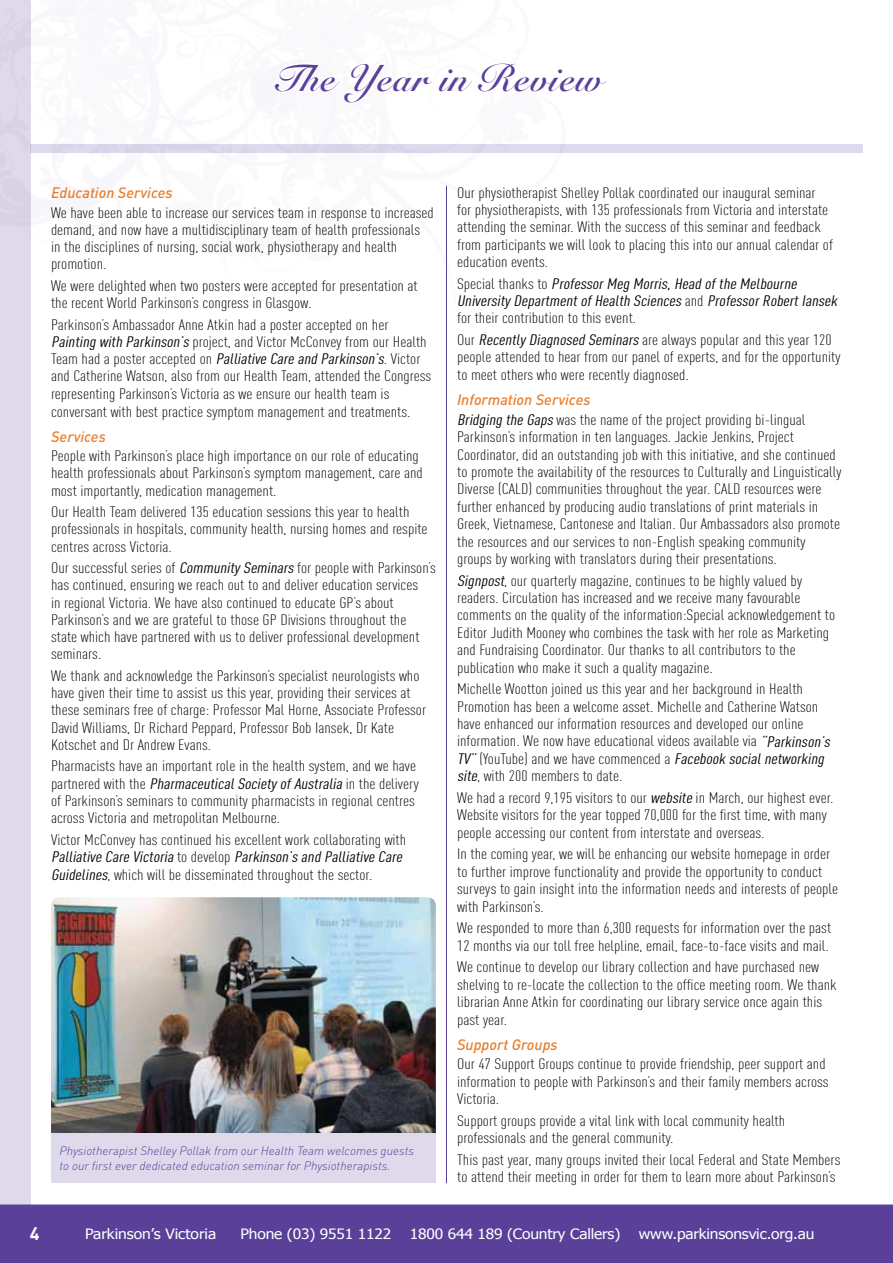
<style>
.page{position:relative;width:893px;height:1263px;background:#fff}
.page>*{position:absolute;margin:0;border:0;box-sizing:border-box;transform-origin:0 0}
.t1{font:700 39px "Snell BT";color:#5a4099}
.t2{font:700 19.5px "DIN";color:#fff}
.t3{font:300 15px/17.4px "DIN Cond";color:#000;scale:1.2 1}
.t4{font:italic 15px/17.2px "DIN Cond";color:#000;scale:1.2 1}
.t5{font:italic 500 15px "DIN";color:#e77e2d}
.t6{font:14.25px "Tahoma";letter-spacing:-.01em;color:#fff;scale:1.09 1}
.t7{font:italic 300 12px/15px "DIN";color:#5a4099}
.s1{font-weight:400;font-style:italic}
.s2{font-weight:300;font-style:normal}
</style>
<div class="page">
<div style="left:0;top:1204px;width:893px;height:59px;background:#5a4099"></div>
<div style="left:0;top:0;width:30px;height:1205px;background:#ded9eb"></div>
<hr style="left:446px;top:186px;width:1px;height:997px;background:#5a4099">
<img style="left:51px;top:897px;width:385px;height:236px">
<div style="left:51px;top:1133px;width:385px;height:50px;background:#ded9eb"></div>
<div style="left:30px;top:144px;width:832px;height:8px;background:#ded9eb"></div>
<h1 class="t1" style="left:280px;top:54px;width:334px">The Year in Review</h1>
<p class="t5" style="left:51px;top:183px;width:123px">Education Services</p>
<p class="t3" style="left:51px;top:204px;width:321px">We have been able to increase our services team in response to increased demand, and now have a multidisciplinary team of health professionals<br>in the disciplines of nursing, social work, physiotherapy and health promotion.</p>
<p class="t3" style="left:51px;top:277px;width:307px">We were delighted when two posters were accepted for presentation at the recent World Parkinson’s congress in Glasgow.</p>
<p class="t3" style="left:51px;top:316px;width:318px">Parkinson’s Ambassador Anne Atkin had a poster accepted on her <span class="s1">Painting with Parkinson’s</span> project, and Victor McConvey from our Health Te a m h a d a p o ste r a c c e pte d o n <span class="s1">Palliative Care and Parkinson’s</span>. Vi cto r and Catherine Watson, also from our Health Team, attended the Congress representing Parkinson’s Victoria as we ensure our health team is conversant with best practice symptom management and treatments.</p>
<p class="t5" style="left:51px;top:427px;width:56px">Services</p>
<p class="t3" style="left:51px;top:447px;width:311px">People with Parkinson’s place high importance on our role of educating health professionals about Parkinson’s symptom management, care and most importantly, medication management.</p>
<p class="t3" style="left:51px;top:503px;width:315px">Our Health Team delivered 135 education sessions this year to health professionals in hospitals, community health, nursing homes and respite centres across Victoria.</p>
<p class="t3" style="left:51px;top:559px;width:322px">Our successful series of <span class="s1">Community Seminars</span> for people with Parkinson’s has continued, ensuring we reach out to and deliver education services<br>in regional Victoria. We have also continued to educate GP’s about Parkinson’s and we are grateful to those GP Divisions throughout the state which have partnered with us to deliver professional development seminars.</p>
<p class="t3" style="left:51px;top:667px;width:314px">We thank and acknowledge the Parkinson’s specialist neurologists who have given their time to assist us this year, providing their services at these seminars free of charge: Professor Mal Horne, Associate Professor David Williams, Dr Richard Peppard, Professor Bob Iansek, Dr Kate Kotschet and Dr Andrew Evans.</p>
<p class="t3" style="left:51px;top:757px;width:308px">Pharmacists have an important role in the health system, and we have p a rt n e re d w i t h t h e <span class="s1">PharmaceuticalSociety ofAustralia</span> i n t h e d e l i v e ry of Parkinson’s seminars to community pharmacists in regional centres across Victoria and metropolitan Melbourne.</p>
<p class="t3" style="left:51px;top:830px;width:297px;text-align:justify">Victor McConvey has continued his excellent work collaborating with <span class="s1">Palliative Care Victoria</span> t o d e v e l o p <span class="s1">Parkinson’s and Palliative Care Guidelines</span>, which will be disseminated throughout the sector.</p>
<p class="t7" style="left:60px;top:1143px;width:356px">Physiotherapist Shelley Pollak from our Health Team welcomes guests to our first ever dedicated education seminar for Physiotherapists.</p>
<p class="t3" style="left:457px;top:184px;width:315px">Our physiotherapist Shelley Pollak coordinated our inaugural seminar for physiotherapists, with 135 professionals from Victoria and interstate attending the seminar. With the success of this seminar and feedback from participants we will look to placing this into our annual calendar of education events.</p>
<p class="t4" style="left:457px;top:274px;width:321px"><span class="s2">S p e c i a l t h a n k s t o</span> ProfessorMeg Morris,Head ofthe Melbourne<br>University DepartmentofHealth Sciences <span class="s2">a n d</span> ProfessorRobertIansek <span class="s2">for their contribution to this event.</span></p>
<p class="t3" style="left:457px;top:331px;width:321px">Our <span class="s1">Recently Diagnosed Seminars</span> are always popular and this year 120 people attended to hear from our panel of experts, and for the opportunity to meet others who were recently diagnosed.</p>
<p class="t5" style="left:457px;top:390px;width:135px">Information Services</p>
<p class="t3" style="left:457px;top:411px;width:322px"><span class="s1">Bridging the Gaps</span> was the name of the project providing bi-lingual Parkinson’s information in ten languages. Jackie Jenkins, Project Coordinator, did an outstanding job with this initiative, and she continued to promote the availability of the resources to Culturally and Linguistically Diverse (CALD) communities throughout the year. CALD resources were further enhanced by producing audio translations of print materials in Greek, Vietnamese, Cantonese and Italian. Our Ambassadors also promote the resources and our services to non-English speaking community groups by working with translators during their presentations.</p>
<p class="t3" style="left:457px;top:572px;width:317px"><span class="s1">Signpost</span>, our quarterly magazine, continues to be highly valued by readers. Circulation has increased and we receive many favourable comments on the quality of the information:Special acknowledgement to Editor Judith Mooney who combines the task with her role as Marketing and Fundraising Coordinator. Our thanks to all contributors to the publication who make it such a quality magazine.</p>
<p class="t3" style="left:457px;top:680px;width:315px">Michelle Wootton joined us this year and her background in Health Promotion has been a welcome asset. Michelle and Catherine Watson have enhanced our information resources and developed our online information. We now have educational videos available via <span class="s1">“Parkinson’s TV”</span> (Yo u Tu b e ) a n d we h ave c o m m e n c e d a <span class="s1">Facebook socialnetworking site</span>, with 200 members to date.</p>
<p class="t3" style="left:457px;top:789px;width:315px">We had a record 9,195 visitors to our <span class="s1">website</span> in March, our highest ever.<br>Website visitors for the year topped 70,000 for the first time, with many people accessing our content from interstate and overseas.</p>
<p class="t3" style="left:457px;top:845px;width:319px">In the coming year, we will be enhancing our website homepage in order to further improve functionality and provide the opportunity to conduct surveys to gain insight into the information needs and interests of people with Parkinson’s.</p>
<p class="t3" style="left:457px;top:919px;width:313px">We responded to more than 6,300 requests for information over the past<br>12 months via our toll free helpline, email, face-to-face visits and mail.</p>
<p class="t3" style="left:457px;top:958px;width:318px">We continue to develop our library collection and have purchased new shelving to re-locate the collection to the office meeting room. We thank librarian Anne Atkin for coordinating our library service once again this past year.</p>
<p class="t5" style="left:457px;top:1035px;width:102px">Support Groups</p>
<p class="t3" style="left:457px;top:1055px;width:311px">Our 47 Support Groups continue to provide friendship, peer support and information to people with Parkinson’s and their family members across<br>Victoria.</p>
<p class="t3" style="left:457px;top:1112px;width:275px">Support groups provide a vital link with local community health professionals and the general community.</p>
<p class="t3" style="left:457px;top:1151px;width:321px">This past year, many groups invited their local Federal and State Members to attend their meeting in order for them to learn more about Parkinson’s</p>
<h2 class="t2" style="left:30px;top:1220px;width:12px">4</h2>
<p class="t6" style="left:85px;top:1224px;width:122px">Parkinson’s Victoria</p>
<p class="t6" style="left:241px;top:1224px;width:140px">Phone (03) 9551 1122</p>
<p class="t6" style="left:410px;top:1224px;width:195px">1800 644 189 (Country Callers)</p>
<p class="t6" style="left:639px;top:1224px;width:163px">www.parkinsonsvic.org.au</p>
</div>
